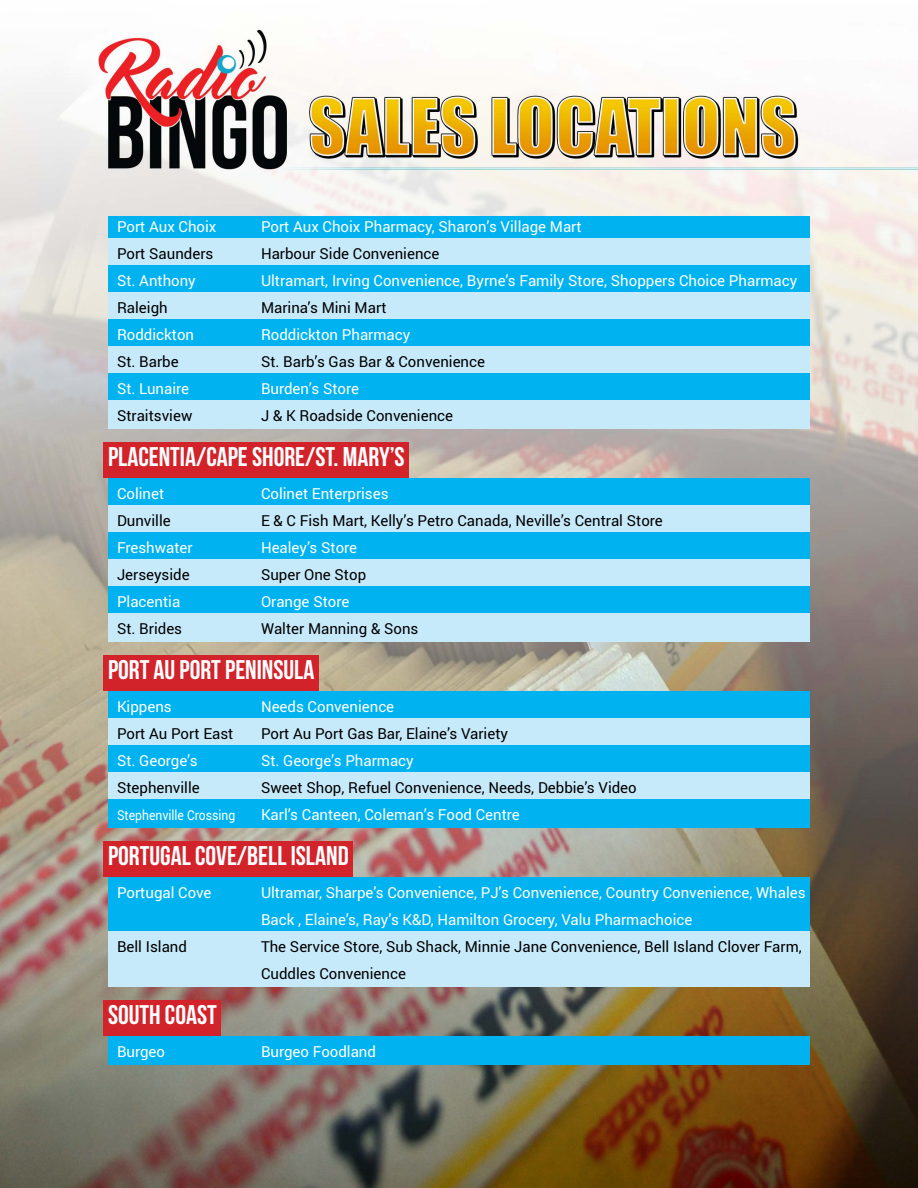
<style>
.page{position:relative;width:918px;height:1188px;background:#fff}
.page>*{position:absolute;margin:0;border:0;box-sizing:border-box;transform-origin:0 0}
.t1{font:27px "Bebas Neue";color:#fff}
.t2{font:15px/27px "Roboto";color:#fff}
.t3{font:15px/27px "Roboto";color:#000}
.t4{font:13.5px "Roboto";color:#fff;scale:.9 1}
</style>
<div class="page">
<img style="left:0;top:29px;width:918px;height:1159px">
<div style="left:108px;top:216px;width:702px;height:24px;background:#00b3f0"></div>
<div style="left:108px;top:238px;width:702px;height:29px;background:#c7eafb"></div>
<div style="left:108px;top:266px;width:702px;height:28px;background:#00b3f0"></div>
<div style="left:108px;top:292px;width:702px;height:29px;background:#c7eafb"></div>
<div style="left:108px;top:320px;width:702px;height:28px;background:#00b3f0"></div>
<div style="left:108px;top:346px;width:702px;height:29px;background:#c7eafb"></div>
<div style="left:108px;top:374px;width:702px;height:28px;background:#00b3f0"></div>
<div style="left:108px;top:400px;width:702px;height:29px;background:#c7eafb"></div>
<div style="left:104px;top:442px;width:305px;height:36px;background:#d2232a"></div>
<div style="left:108px;top:478px;width:702px;height:29px;background:#00b3f0"></div>
<div style="left:108px;top:506px;width:702px;height:28px;background:#c7eafb"></div>
<div style="left:108px;top:532px;width:702px;height:29px;background:#00b3f0"></div>
<div style="left:108px;top:560px;width:702px;height:28px;background:#c7eafb"></div>
<div style="left:108px;top:586px;width:702px;height:29px;background:#00b3f0"></div>
<div style="left:108px;top:614px;width:702px;height:28px;background:#c7eafb"></div>
<div style="left:104px;top:655px;width:215px;height:36px;background:#d2232a"></div>
<div style="left:108px;top:692px;width:702px;height:28px;background:#00b3f0"></div>
<div style="left:108px;top:718px;width:702px;height:29px;background:#c7eafb"></div>
<div style="left:108px;top:746px;width:702px;height:28px;background:#00b3f0"></div>
<div style="left:108px;top:772px;width:702px;height:29px;background:#c7eafb"></div>
<div style="left:108px;top:800px;width:702px;height:28px;background:#00b3f0"></div>
<div style="left:104px;top:841px;width:249px;height:36px;background:#d2232a"></div>
<div style="left:108px;top:878px;width:702px;height:55px;background:#00b3f0"></div>
<div style="left:108px;top:932px;width:702px;height:55px;background:#c7eafb"></div>
<div style="left:104px;top:1000px;width:117px;height:36px;background:#d2232a"></div>
<div style="left:108px;top:1036px;width:702px;height:29px;background:#00b3f0"></div>
<p class="t2" style="left:117px;top:212px;width:101px">Port Aux Choix</p>
<p class="t2" style="left:261px;top:212px;width:322px">Port Aux Choix Pharmacy, Sharon’s Village Mart</p>
<p class="t3" style="left:117px;top:239px;width:98px">Port Saunders</p>
<p class="t3" style="left:261px;top:239px;width:180px">Harbour Side Convenience</p>
<p class="t2" style="left:117px;top:266px;width:80px">St. Anthony</p>
<p class="t2" style="left:261px;top:266px;width:538px">Ultramart, Irving Convenience, Byrne’s Family Store, Shoppers Choice Pharmacy</p>
<p class="t3" style="left:117px;top:293px;width:52px">Raleigh</p>
<p class="t3" style="left:261px;top:293px;width:127px">Marina’s Mini Mart</p>
<p class="t2" style="left:117px;top:320px;width:79px">Roddickton</p>
<p class="t2" style="left:261px;top:320px;width:151px">Roddickton Pharmacy</p>
<p class="t3" style="left:117px;top:347px;width:63px">St. Barbe</p>
<p class="t3" style="left:261px;top:347px;width:226px">St. Barb’s Gas Bar &amp; Convenience</p>
<p class="t2" style="left:117px;top:374px;width:74px">St. Lunaire</p>
<p class="t2" style="left:261px;top:374px;width:100px">Burden’s Store</p>
<p class="t3" style="left:117px;top:401px;width:77px">Straitsview</p>
<p class="t3" style="left:261px;top:401px;width:194px">J &amp; K Roadside Convenience</p>
<h1 class="t1" style="left:108px;top:441px;width:298px">PLACENTIA/CAPE SHORE/ST. MARY’S</h1>
<p class="t2" style="left:117px;top:479px;width:49px">Colinet</p>
<p class="t2" style="left:261px;top:479px;width:129px">Colinet Enterprises</p>
<p class="t3" style="left:117px;top:506px;width:55px">Dunville</p>
<p class="t3" style="left:261px;top:506px;width:403px">E &amp; C Fish Mart, Kelly’s Petro Canada, Neville’s Central Store</p>
<p class="t2" style="left:117px;top:533px;width:77px">Freshwater</p>
<p class="t2" style="left:261px;top:533px;width:98px">Healey’s Store</p>
<p class="t3" style="left:117px;top:560px;width:74px">Jerseyside</p>
<p class="t3" style="left:261px;top:560px;width:107px">Super One Stop</p>
<p class="t2" style="left:117px;top:587px;width:65px">Placentia</p>
<p class="t2" style="left:261px;top:587px;width:90px">Orange Store</p>
<p class="t3" style="left:117px;top:614px;width:67px">St. Brides</p>
<p class="t3" style="left:261px;top:614px;width:159px">Walter Manning &amp; Sons</p>
<h1 class="t1" style="left:108px;top:654px;width:208px">PORT AU PORT PENINSULA</h1>
<p class="t2" style="left:117px;top:692px;width:56px">Kippens</p>
<p class="t2" style="left:261px;top:692px;width:135px">Needs Convenience</p>
<p class="t3" style="left:117px;top:719px;width:118px">Port Au Port East</p>
<p class="t3" style="left:261px;top:719px;width:249px">Port Au Port Gas Bar, Elaine’s Variety</p>
<p class="t2" style="left:117px;top:746px;width:82px">St. George’s</p>
<p class="t2" style="left:261px;top:746px;width:154px">St. George’s Pharmacy</p>
<p class="t3" style="left:117px;top:773px;width:84px">Stephenville</p>
<p class="t3" style="left:261px;top:773px;width:377px">Sweet Shop, Refuel Convenience, Needs, Debbie’s Video</p>
<p class="t4" style="left:117px;top:805px;width:133px">Stephenville Crossing</p>
<p class="t2" style="left:261px;top:800px;width:260px">Karl’s Canteen, Coleman’s Food Centre</p>
<h1 class="t1" style="left:108px;top:840px;width:242px">PORTUGAL COVE/BELL ISLAND</h1>
<p class="t2" style="left:117px;top:878px;width:96px">Portugal Cove</p>
<p class="t2" style="left:261px;top:878px;width:546px">Ultramar, Sharpe’s Convenience, PJ’s Convenience, Country Convenience, Whales<br>Back , Elaine’s, Ray’s K&amp;D, Hamilton Grocery, Valu Pharmachoice</p>
<p class="t3" style="left:117px;top:932px;width:71px">Bell Island</p>
<p class="t3" style="left:261px;top:932px;width:542px">The Service Store, Sub Shack, Minnie Jane Convenience, Bell Island Clover Farm,<br>Cuddles Convenience</p>
<h1 class="t1" style="left:108px;top:999px;width:110px">SOUTH COAST</h1>
<p class="t2" style="left:117px;top:1037px;width:50px">Burgeo</p>
<p class="t2" style="left:261px;top:1037px;width:117px">Burgeo Foodland</p>
</div>
